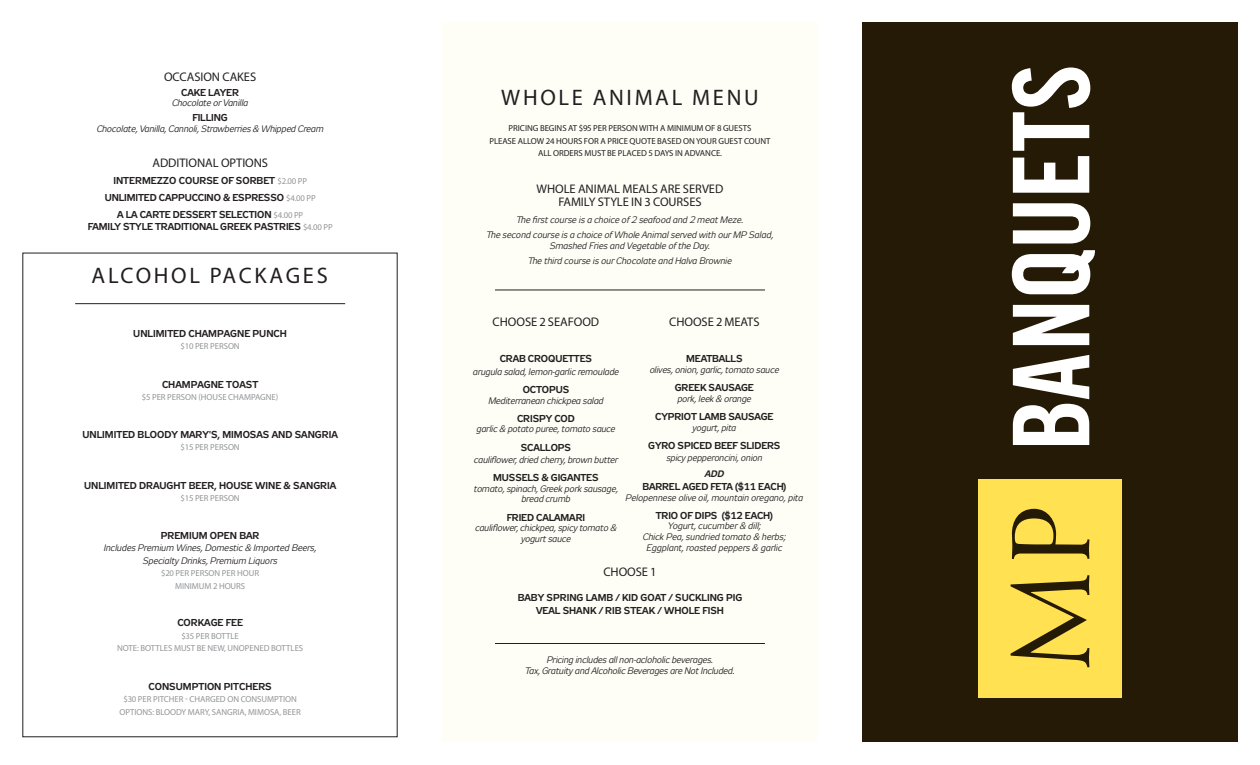
<style>
.page{position:relative;width:1260px;height:765px;background:#fff}
.page>*{position:absolute;margin:0;border:0;box-sizing:border-box;transform-origin:0 0}
.t1{font:22.5px "Myriad Pro";letter-spacing:.12em;color:#231f20}
.t2{font:12.5px/12.5px "Myriad Pro";letter-spacing:-.005em;color:#231f20;text-align:center}
.t3{font:700 10px/12.5px "Zeppelin 31";letter-spacing:-.01em;color:#231f20;text-align:center}
.t4{font:italic 9.38px/10.6px "Zeppelin 31";letter-spacing:-.01em;color:#231f20;text-align:center}
.t5{font:italic 700 9.38px "Zeppelin 31";color:#231f20}
.t6{font:8.75px/12.5px "Myriad Pro";letter-spacing:-.005em;color:#939598;text-align:center}
.t7{font:8.75px/12.5px "Myriad Pro";letter-spacing:-.005em;color:#231f20;text-align:center}
.s1{font-family:"Myriad Pro";font-weight:400;font-size:8.75px;color:#939598}
</style>
<div class="page">
<div style="left:862px;top:22px;width:376px;height:720px;background:#251a05"></div>
<div style="left:443px;top:22px;width:375px;height:720px;background:#fefdf6"></div>
<hr style="left:495px;top:290px;width:270px;height:1px;background:#231f20">
<hr style="left:495px;top:643px;width:270px;height:1px;background:#231f20">
<hr style="left:75px;top:303px;width:270px;height:1px;background:#231f20">
<div style="left:978px;top:479px;width:144px;height:219px;background:#ffe152"></div>
<svg style="left:1011px;top:575px;width:78px;height:92px"></svg>
<svg style="left:1012px;top:509px;width:77px;height:50px"></svg>
<svg style="left:1012px;top:67px;width:83px;height:378px"></svg>
<p class="t2" style="left:164px;top:70px;width:94px">OCCASION CAKES</p>
<p class="t3" style="left:181px;top:87px;width:59px">CAKE LAYER</p>
<p class="t4" style="left:172px;top:99px;width:78px">Chocolate or Vanilla</p>
<p class="t3" style="left:193px;top:113px;width:37px">FILLING</p>
<p class="t4" style="left:97px;top:124px;width:228px">Chocolate, Vanilla, Cannoli, Strawberries &amp; Whipped Cream</p>
<p class="t2" style="left:152px;top:156px;width:117px">ADDITIONAL OPTIONS</p>
<p class="t3" style="left:113px;top:175px;width:195px">INTERMEZZO COURSE OF SORBET <span class="s1">$2.00 PP</span></p>
<p class="t3" style="left:105px;top:192px;width:213px">UNLIMITED CAPPUCCINO &amp; ESPRESSO <span class="s1">$4.00 PP</span></p>
<p class="t3" style="left:88px;top:209px;width:246px">A LA CARTE DESSERT SELECTION <span class="s1">$4.00 PP<br></span>FAMILY STYLE TRADITIONAL GREEK PASTRIES <span class="s1">$4.00 PP</span></p>
<p class="t1" style="left:92px;top:261px;width:238px">ALCOHOL PACKAGES</p>
<p class="t3" style="left:133px;top:328px;width:155px">UNLIMITED CHAMPAGNE PUNCH</p>
<p class="t6" style="left:180px;top:340px;width:61px">$10 PER PERSON</p>
<p class="t3" style="left:162px;top:379px;width:98px">CHAMPAGNE TOAST</p>
<p class="t6" style="left:142px;top:391px;width:138px">$5 PER PERSON (HOUSE CHAMPAGNE)</p>
<p class="t3" style="left:82px;top:429px;width:257px">UNLIMITED BLOODY MARY'S, MIMOSAS AND SANGRIA</p>
<p class="t6" style="left:180px;top:441px;width:61px">$15 PER PERSON</p>
<p class="t3" style="left:84px;top:480px;width:254px">UNLIMITED DRAUGHT BEER, HOUSE WINE &amp; SANGRIA</p>
<p class="t6" style="left:180px;top:492px;width:61px">$15 PER PERSON</p>
<p class="t3" style="left:161px;top:530px;width:100px">PREMIUM OPEN BAR</p>
<p class="t4" style="left:104px;top:543px;width:214px;line-height:12.5px">Includes Premium Wines, Domestic &amp; Imported Beers,<br>Specialty Drinks, Premium Liquors</p>
<p class="t6" style="left:161px;top:567px;width:99px">$20 PER PERSON PER HOUR<br>MINIMUM 2 HOURS</p>
<p class="t3" style="left:177px;top:617px;width:67px">CORKAGE FEE</p>
<p class="t6" style="left:117px;top:630px;width:188px">$35 PER BOTTLE<br>NOTE: BOTTLES MUST BE NEW, UNOPENED BOTTLES</p>
<p class="t3" style="left:149px;top:681px;width:125px">CONSUMPTION PITCHERS</p>
<p class="t6" style="left:120px;top:693px;width:183px">$30 PER PITCHER - CHARGED ON CONSUMPTION<br>OPTIONS: BLOODY MARY, SANGRIA, MIMOSA, BEER</p>
<p class="t1" style="left:501px;top:83px;width:259px">WHOLE ANIMAL MENU</p>
<p class="t7" style="left:489px;top:122px;width:283px">PRICING BEGINS AT $95 PER PERSON WITH A MINIMUM OF 8 GUESTS<br>PLEASE ALLOW 24 HOURS FOR A PRICE QUOTE BASED ON YOUR GUEST COUNT<br>ALL ORDERS MUST BE PLACED 5 DAYS IN ADVANCE.</p>
<p class="t2" style="left:537px;top:183px;width:188px">WHOLE ANIMAL MEALS ARE SERVED<br>FAMILY STYLE IN 3 COURSES</p>
<p class="t4" style="left:516px;top:216px;width:229px">The first course is a choice of 2 seafood and 2 meat Meze.</p>
<p class="t4" style="left:487px;top:231px;width:288px">The second course is a choice of Whole Animal served with our MP Salad,<br>Smashed Fries and Vegetable of the Day.</p>
<p class="t4" style="left:528px;top:256px;width:205px">The third course is our Chocolate and Halva Brownie</p>
<p class="t2" style="left:493px;top:316px;width:108px">CHOOSE 2 SEAFOOD</p>
<p class="t3" style="left:500px;top:354px;width:94px">CRAB CROQUETTES</p>
<p class="t4" style="left:473px;top:367px;width:148px">arugula salad, lemon-garlic remoulade</p>
<p class="t3" style="left:523px;top:384px;width:48px">OCTOPUS</p>
<p class="t4" style="left:488px;top:396px;width:117px">Mediterranean chickpea salad</p>
<p class="t3" style="left:517px;top:413px;width:59px">CRISPY COD</p>
<p class="t4" style="left:477px;top:425px;width:140px">garlic &amp; potato puree, tomato sauce</p>
<p class="t3" style="left:521px;top:442px;width:52px">SCALLOPS</p>
<p class="t4" style="left:474px;top:455px;width:146px">cauliflower, dried cherry, brown butter</p>
<p class="t3" style="left:493px;top:472px;width:107px">MUSSELS &amp; GIGANTES</p>
<p class="t4" style="left:474px;top:484px;width:146px">tomato, spinach, Greek pork sausage, bread crumb</p>
<p class="t3" style="left:507px;top:512px;width:80px">FRIED CALAMARI</p>
<p class="t4" style="left:475px;top:523px;width:143px">cauliflower, chickpea, spicy tomato &amp; yogurt sauce</p>
<p class="t2" style="left:669px;top:316px;width:92px">CHOOSE 2 MEATS</p>
<p class="t3" style="left:686px;top:354px;width:58px">MEATBALLS</p>
<p class="t4" style="left:650px;top:365px;width:131px">olives, onion, garlic, tomato sauce</p>
<p class="t3" style="left:675px;top:382px;width:80px">GREEK SAUSAGE</p>
<p class="t4" style="left:677px;top:394px;width:75px">pork, leek &amp; orange</p>
<p class="t3" style="left:655px;top:411px;width:120px">CYPRIOT LAMB SAUSAGE</p>
<p class="t4" style="left:692px;top:423px;width:45px">yogurt, pita</p>
<p class="t3" style="left:648px;top:440px;width:134px">GYRO SPICED BEEF SLIDERS</p>
<p class="t4" style="left:666px;top:453px;width:98px">spicy pepperoncini, onion</p>
<p class="t5" style="left:705px;top:469px;width:21px">ADD</p>
<p class="t3" style="left:642px;top:481px;width:146px">BARREL AGED FETA ($11 EACH)</p>
<p class="t4" style="left:626px;top:493px;width:179px">Pelopennese olive oil, mountain oregano, pita</p>
<p class="t3" style="left:656px;top:510px;width:119px">TRIO OF DIPS ($12 EACH)</p>
<p class="t4" style="left:643px;top:522px;width:144px">Yogurt, cucumber &amp; dill;<br>Chick Pea, sundried tomato &amp; herbs;<br>Eggplant, roasted peppers &amp; garlic</p>
<p class="t2" style="left:603px;top:566px;width:55px">CHOOSE 1</p>
<p class="t3" style="left:518px;top:593px;width:226px">BABY SPRING LAMB / KID GOAT / SUCKLING PIG<br>VEAL SHANK / RIB STEAK / WHOLE FISH</p>
<p class="t4" style="left:547px;top:655px;width:168px">Pricing includes all non-acloholic beverages.</p>
<p class="t4" style="left:525px;top:666px;width:211px">Tax, Gratuity and Alcoholic Beverages are Not Included.</p>
</div>
